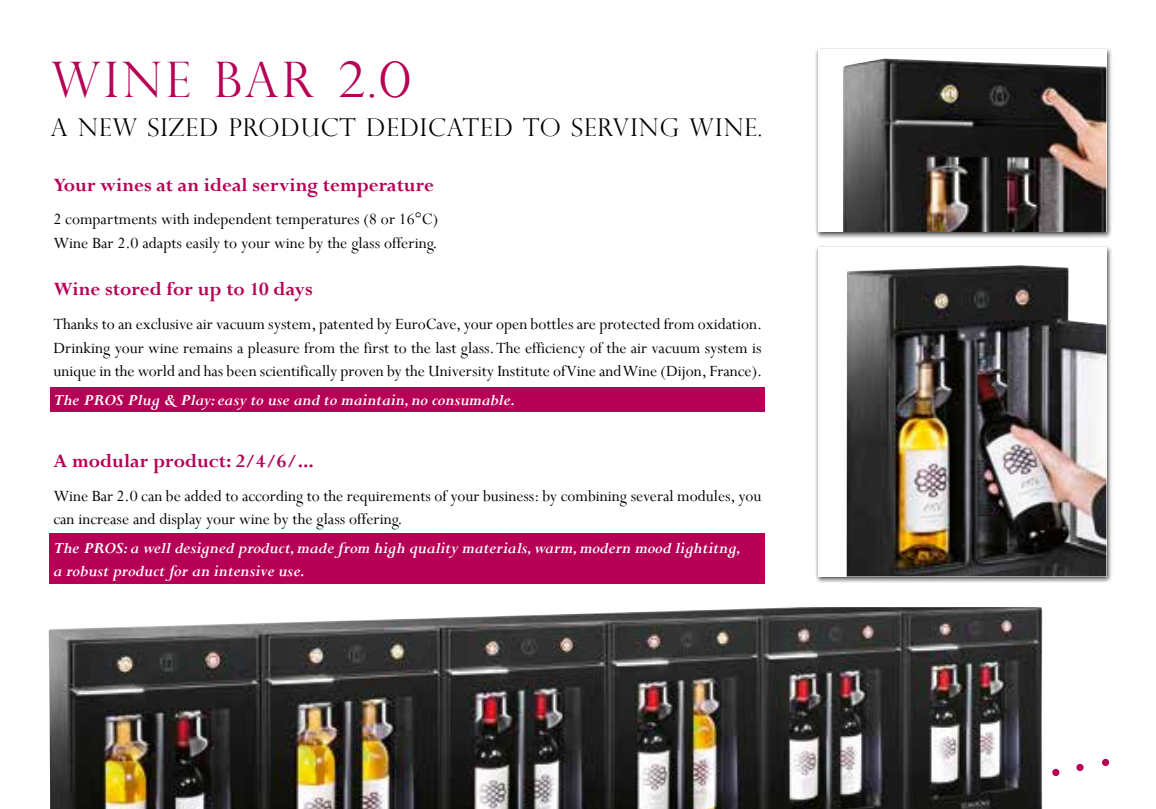
<style>
.page{position:relative;width:1156px;height:809px;background:#fff}
.page>*{position:absolute;margin:0;border:0;box-sizing:border-box;transform-origin:0 0}
.t1{font:300 49px "Perpetua Titling";letter-spacing:.07em;color:#b60056}
.t2{font:300 24.5px "Perpetua Titling";letter-spacing:.04em;color:#000}
.t3{font:700 21px "Perpetua";color:#b60056}
.t4{font:17.5px/23.6px "Perpetua";color:#000}
.t5{font:italic 700 17.5px/23.6px "Perpetua";color:#fff}
</style>
<div class="page">
<img style="left:49px;top:607px;width:993px;height:202px">
<div style="left:815px;top:47px;width:298px;height:191px;background:#000;opacity:.75"></div>
<div style="left:818px;top:50px;width:288px;height:182px;background:#fff"></div>
<img style="left:843px;top:59px;width:263px;height:173px">
<div style="left:815px;top:244px;width:298px;height:339px;background:#000;opacity:.75"></div>
<div style="left:818px;top:247px;width:288px;height:329px;background:#fff"></div>
<img style="left:846px;top:265px;width:260px;height:311px">
<div style="left:51px;top:387px;width:714px;height:25px;background:#b60056"></div>
<div style="left:50px;top:533px;width:715px;height:50px;background:#b60056"></div>
<svg style="left:1052px;top:768px;width:7px;height:8px"></svg>
<svg style="left:1076px;top:763px;width:7px;height:8px"></svg>
<svg style="left:1102px;top:758px;width:7px;height:8px"></svg>
<h1 class="t1" style="left:51px;top:50px;width:362px">WINE BAR 2.0</h1>
<h2 class="t2" style="left:51px;top:113px;width:712px">A NEW SIZED PRODUCT DEDICATED TO SERVING WINE.</h2>
<p class="t3" style="left:53px;top:172px;width:382px">Your wines at an ideal serving temperature</p>
<p class="t4" style="left:53px;top:207px;width:386px">2 compartments with independent temperatures (8 or 16°C)<br>Wine Bar 2.0 adapts easily to your wine by the glass offering.</p>
<p class="t3" style="left:53px;top:276px;width:261px">Wine stored for up to 10 days</p>
<p class="t4" style="left:53px;top:312px;width:710px;text-align:justify">Thanks to an exclusive air vacuum system, patented by EuroCave, your open bottles are protected from oxidation.<br>Drinking your wine remains a pleasure from the first to the last glass. The efficiency of the air vacuum system is unique in the world and has been scientifically proven by the University Institute of Vine and Wine (Dijon, France).</p>
<p class="t5" style="left:53px;top:388px;width:463px">The PROS Plug &amp; Play: easy to use and to maintain, no consumable.</p>
<p class="t3" style="left:53px;top:447px;width:262px">A modular product: 2/4/6/...</p>
<p class="t4" style="left:53px;top:483px;width:710px">Wine Bar 2.0 can be added to according to the requirements of your business: by combining several modules, you can increase and display your wine by the glass offering.</p>
<p class="t5" style="left:53px;top:535px;width:689px">The PROS: a well designed product, made from high quality materials, warm, modern mood lightitng, a robust product for an intensive use.</p>
</div>
